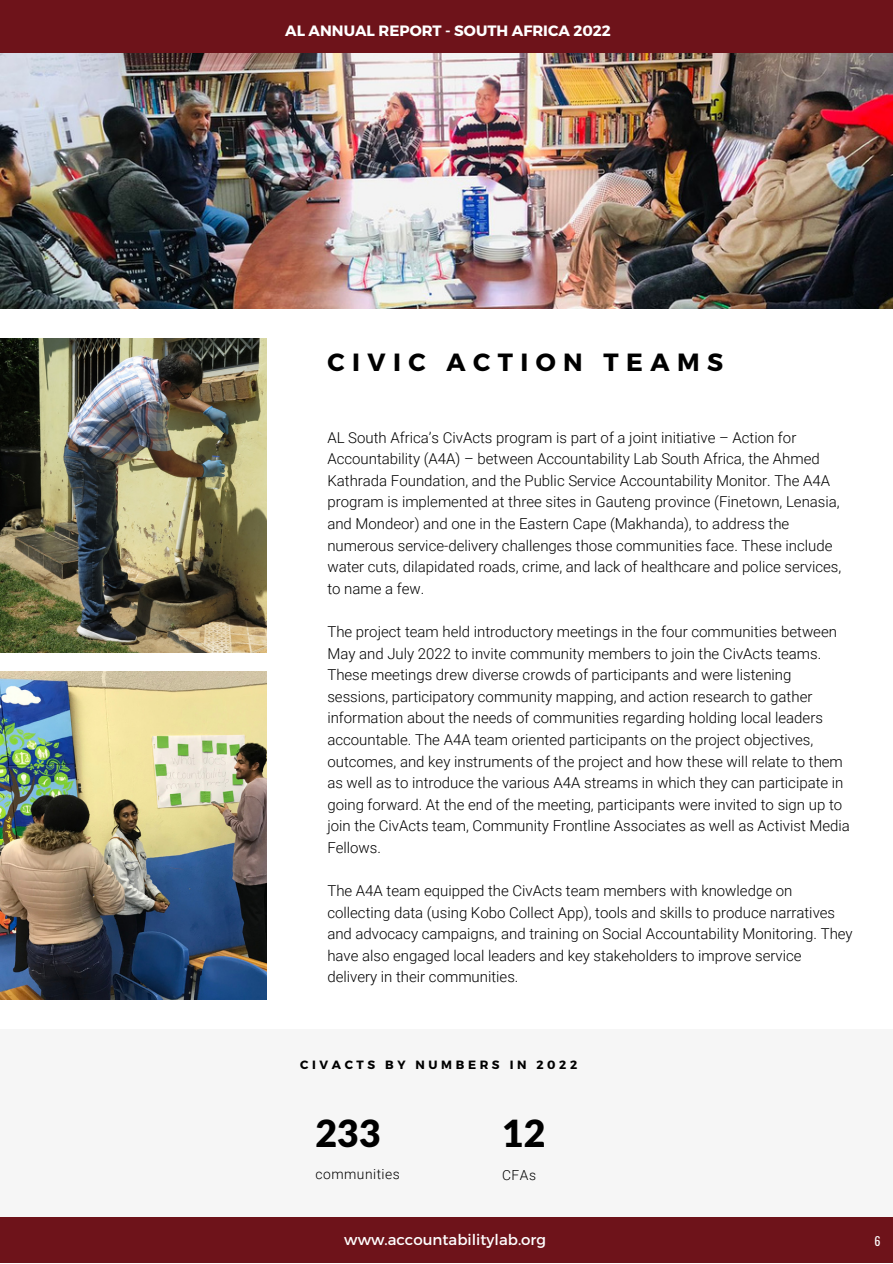
<style>
.page{position:relative;width:893px;height:1264px;background:#fff}
.page>*{position:absolute;margin:0;border:0;box-sizing:border-box;transform-origin:0 0}
.t1{font:900 37.5px "Lato Latin";color:#000}
.t2{font:700 24.9px "Montserrat";letter-spacing:.3em;color:#000}
.t3{font:300 15px/21.6px "Roboto";color:#000}
.t4{font:700 15px "Montserrat";color:#fff}
.t5{font:15px "Montserrat";color:#fff}
.t6{font:300 13.8px "Roboto";letter-spacing:.035em;color:#000}
.t7{font:700 12px "Montserrat";letter-spacing:.3em;color:#000}
.t8{font:12px "Oswald";color:#fff}
</style>
<div class="page">
<div style="left:0;top:1217px;width:892px;height:45px;background:#6e131a"></div>
<div style="left:0;top:0;width:892px;height:54px;background:#6e131a"></div>
<img style="left:0;top:54px;width:892px;height:255px">
<div style="left:0;top:1029px;width:892px;height:188px;background:#f6f6f6"></div>
<img style="left:0;top:338px;width:266px;height:314px">
<img style="left:0;top:672px;width:266px;height:327px">
<p class="t4" style="left:285px;top:20px;width:327px">AL ANNUAL REPORT - SOUTH AFRICA 2022</p>
<p class="t2" style="left:327px;top:346px;width:397px">CIVIC ACTION TEAMS</p>
<p class="t3" style="left:327px;top:427px;width:515px">AL South Africa’s CivActs program is part of a joint initiative – Action for Accountability (A4A) – between Accountability Lab South Africa, the Ahmed Kathrada Foundation, and the Public Service Accountability Monitor. The A4A program is implemented at three sites in Gauteng province (Finetown, Lenasia, and Mondeor) and one in the Eastern Cape (Makhanda), to address the numerous service-delivery challenges those communities face. These include water cuts, dilapidated roads, crime, and lack of healthcare and police services, to name a few.</p>
<p class="t3" style="left:327px;top:621px;width:524px">The project team held introductory meetings in the four communities between May and July 2022 to invite community members to join the CivActs teams.<br>These meetings drew diverse crowds of participants and were listening sessions, participatory community mapping, and action research to gather information about the needs of communities regarding holding local leaders accountable. The A4A team oriented participants on the project objectives, outcomes, and key instruments of the project and how these will relate to them as well as to introduce the various A4A streams in which they can participate in going forward. At the end of the meeting, participants were invited to sign up to join the CivActs team, Community Frontline Associates as well as Activist Media Fellows.</p>
<p class="t3" style="left:327px;top:880px;width:527px">The A4A team equipped the CivActs team members with knowledge on collecting data (using Kobo Collect App), tools and skills to produce narratives and advocacy campaigns, and training on Social Accountability Monitoring. They have also engaged local leaders and key stakeholders to improve service delivery in their communities.</p>
<p class="t7" style="left:300px;top:1057px;width:278px">CIVACTS BY NUMBERS IN 2022</p>
<p class="t1" style="left:315px;top:1116px;width:67px">233</p>
<p class="t6" style="left:315px;top:1165px;width:86px">communities</p>
<p class="t1" style="left:502px;top:1116px;width:45px">12</p>
<p class="t6" style="left:502px;top:1167px;width:35px">CFAs</p>
<p class="t5" style="left:344px;top:1229px;width:203px">www.accountabilitylab.org</p>
<p class="t8" style="left:874px;top:1231px;width:8px">6</p>
</div>
